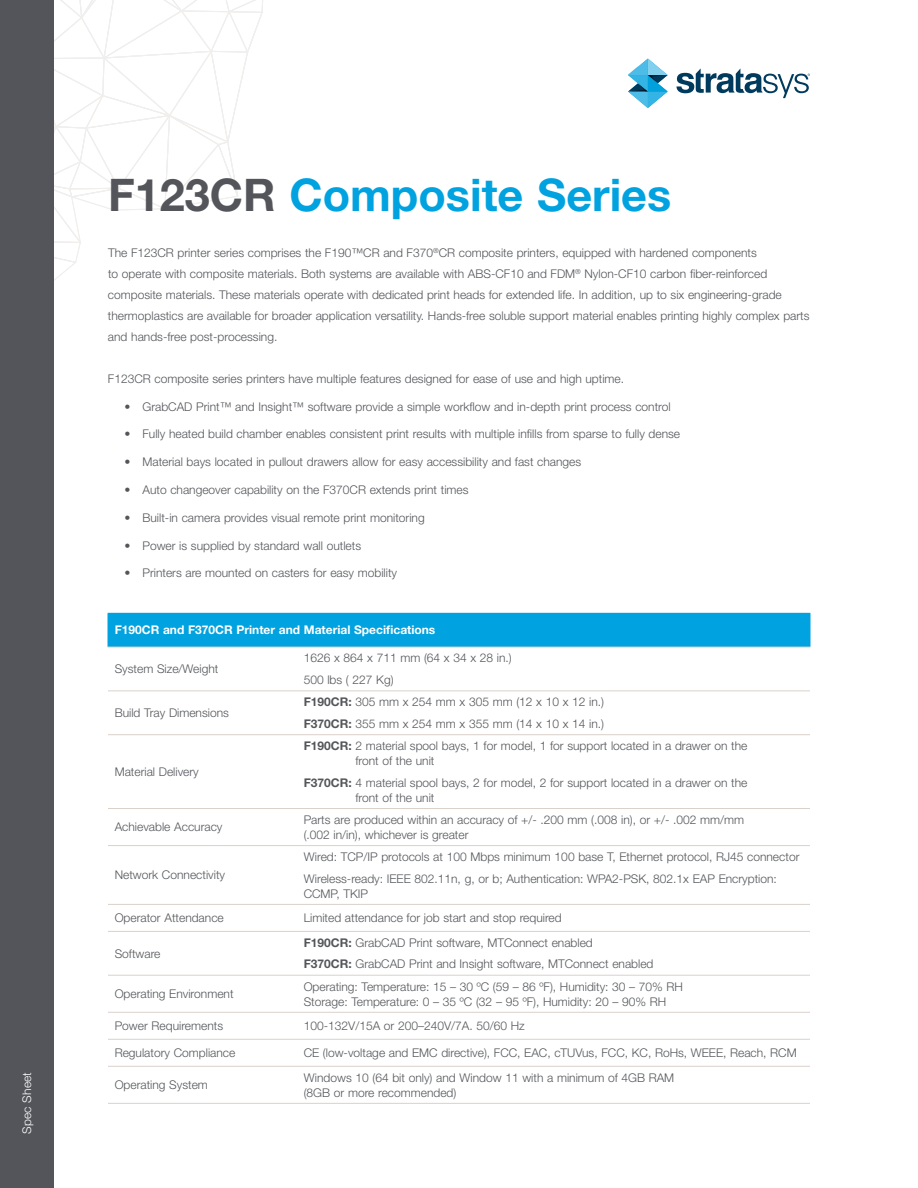
<style>
.page{position:relative;width:918px;height:1188px;background:#fff}
.page>*{position:absolute;margin:0;border:0;box-sizing:border-box;transform-origin:0 0}
.t1{font:700 45px "Helvetica Neue LT Std";color:#00a2df}
.t2{font:300 12px/15px "Helvetica Neue LT Std";color:#54565a}
.t3{font:300 12px/21px "Helvetica Neue LT Std";color:#54555a}
.t4{font:700 12px "Helvetica Neue LT Std";color:#fff}
.t5{font:300 12px "Helvetica Neue LT Std";letter-spacing:.015em;color:#fff}
.s1{color:#54555a}
.s2{font-weight:700}
</style>
<div class="page">
<svg style="left:54px;top:0;width:209px;height:281px"></svg>
<div style="left:0;top:0;width:54px;height:1188px;background:#54555a"></div>
<svg style="left:628px;top:59px;width:40px;height:49px"></svg>
<svg style="left:676px;top:68px;width:134px;height:30px"></svg>
<div style="left:108px;top:248px;width:702px;height:364px;background:#fff"></div>
<div style="left:108px;top:613px;width:702px;height:34px;background:#00a2df"></div>
<svg style="left:108px;top:690px;width:702px;height:376px"></svg>
<hr style="left:108px;top:691px;width:189px;height:1px;background:#dad1cb">
<hr style="left:297px;top:691px;width:513px;height:1px;background:#dad1cb">
<hr style="left:108px;top:734px;width:189px;height:1px;background:#dad1cb">
<hr style="left:297px;top:734px;width:513px;height:1px;background:#dad1cb">
<hr style="left:108px;top:808px;width:189px;height:1px;background:#dad1cb">
<hr style="left:297px;top:808px;width:513px;height:1px;background:#dad1cb">
<hr style="left:108px;top:904px;width:189px;height:1px;background:#dad1cb">
<hr style="left:297px;top:904px;width:513px;height:1px;background:#dad1cb">
<hr style="left:108px;top:931px;width:189px;height:1px;background:#dad1cb">
<hr style="left:297px;top:931px;width:513px;height:1px;background:#dad1cb">
<hr style="left:108px;top:975px;width:189px;height:1px;background:#dad1cb">
<hr style="left:297px;top:975px;width:513px;height:1px;background:#dad1cb">
<hr style="left:108px;top:1012px;width:189px;height:1px;background:#dad1cb">
<hr style="left:297px;top:1012px;width:513px;height:1px;background:#dad1cb">
<hr style="left:108px;top:1039px;width:189px;height:1px;background:#dad1cb">
<hr style="left:297px;top:1039px;width:513px;height:1px;background:#dad1cb">
<hr style="left:108px;top:1066px;width:189px;height:1px;background:#dad1cb">
<hr style="left:297px;top:1066px;width:513px;height:1px;background:#dad1cb">
<hr style="left:108px;top:1103px;width:189px;height:1px;background:#dad1cb">
<hr style="left:297px;top:1103px;width:513px;height:1px;background:#dad1cb">
<hr style="left:810px;top:614px;width:1px;height:33px;background:#00a2df">
<hr style="left:108px;top:647px;width:189px;height:1px;background:#dad1cb">
<hr style="left:297px;top:647px;width:513px;height:1px;background:#dad1cb">
<hr style="left:108px;top:845px;width:189px;height:1px;background:#dad1cb">
<hr style="left:297px;top:845px;width:513px;height:1px;background:#dad1cb">
<p class="t5" style="left:20px;top:1134px;width:63px;rotate:-90deg">Spec Sheet</p>
<h1 class="t1" style="left:108px;top:168px;width:565px"><span class="s1">F123CR</span> Composite Series</h1>
<p class="t3" style="left:108px;top:242px;width:703px">The F123CR printer series comprises the F190™CR and F370<sup>®</sup>CR composite printers, equipped with hardened components<br>to operate with composite materials. Both systems are available with ABS-CF10 and FDM<sup>®</sup> Nylon-CF10 carbon fiber-reinforced composite materials. These materials operate with dedicated print heads for extended life. In addition, up to six engineering-grade thermoplastics are available for broader application versatility. Hands-free soluble support material enables printing highly complex parts and hands-free post-processing.</p>
<p class="t3" style="left:108px;top:368px;width:518px">F123CR composite series printers have multiple features designed for ease of use and high uptime.</p>
<p class="t3" style="left:124px;top:396px;width:548px">• GrabCAD Print™ and Insight™ software provide a simple workflow and in-depth print process control</p>
<p class="t3" style="left:124px;top:423px;width:557px">• Fully heated build chamber enables consistent print results with multiple infills from sparse to fully dense</p>
<p class="t3" style="left:124px;top:451px;width:458px">• Material bays located in pullout drawers allow for easy accessibility and fast changes</p>
<p class="t3" style="left:124px;top:479px;width:346px">• Auto changeover capability on the F370CR extends print times</p>
<p class="t3" style="left:124px;top:507px;width:302px">• Built-in camera provides visual remote print monitoring</p>
<p class="t3" style="left:124px;top:534px;width:238px">• Power is supplied by standard wall outlets</p>
<p class="t3" style="left:124px;top:562px;width:274px">• Printers are mounted on casters for easy mobility</p>
<p class="t4" style="left:115px;top:623px;width:322px">F190CR and F370CR Printer and Material Specifications</p>
<p class="t2" style="left:115px;top:661px;width:105px">System Size/Weight</p>
<p class="t2" style="left:304px;top:647px;width:210px;line-height:21.8px">1626 x 864 x 711 mm (64 x 34 x 28 in.)<br>500 lbs ( 227 Kg)</p>
<p class="t2" style="left:115px;top:705px;width:116px">Build Tray Dimensions</p>
<p class="t2" style="left:304px;top:691px;width:302px;line-height:21.8px"><span class="s2">F190CR:</span> 305 mm x 254 mm x 305 mm (12 x 10 x 12 in.)<br><span class="s2">F370CR:</span> 355 mm x 254 mm x 355 mm (14 x 10 x 14 in.)</p>
<p class="t2" style="left:115px;top:764px;width:86px">Material Delivery</p>
<p class="t2" style="left:355px;top:738px;width:394px;text-indent:-52px"><span class="s2">F190CR:</span> 2 material spool bays, 1 for model, 1 for support located in a drawer on the front of the unit</p>
<p class="t2" style="left:355px;top:775px;width:394px;text-indent:-52px"><span class="s2">F370CR:</span> 4 material spool bays, 2 for model, 2 for support located in a drawer on the front of the unit</p>
<p class="t2" style="left:115px;top:819px;width:109px">Achievable Accuracy</p>
<p class="t2" style="left:304px;top:812px;width:442px">Parts are produced within an accuracy of +/- .200 mm (.008 in), or +/- .002 mm/mm (.002 in/in), whichever is greater</p>
<p class="t2" style="left:115px;top:867px;width:112px">Network Connectivity</p>
<p class="t2" style="left:304px;top:845px;width:497px;line-height:21.8px">Wired: TCP/IP protocols at 100 Mbps minimum 100 base T, Ethernet protocol, RJ45 connector<br>Wireless-ready: IEEE 802.11n, g, or b; Authentication: WPA2-PSK, 802.1x EAP Encryption:</p>
<p class="t2" style="left:304px;top:886px;width:66px">CCMP, TKIP</p>
<p class="t2" style="left:115px;top:910px;width:111px">Operator Attendance</p>
<p class="t2" style="left:304px;top:910px;width:259px">Limited attendance for job start and stop required</p>
<p class="t2" style="left:115px;top:946px;width:47px">Software</p>
<p class="t2" style="left:304px;top:931px;width:351px;line-height:21.8px"><span class="s2">F190CR:</span> GrabCAD Print software, MTConnect enabled<br><span class="s2">F370CR:</span> GrabCAD Print and Insight software, MTConnect enabled</p>
<p class="t2" style="left:115px;top:986px;width:120px">Operating Environment</p>
<p class="t2" style="left:304px;top:979px;width:381px">Operating: Temperature: 15 – 30 ºC (59 – 86 ºF), Humidity: 30 – 70% RH<br>Storage: Temperature: 0 – 35 ºC (32 – 95 ºF), Humidity: 20 – 90% RH</p>
<p class="t2" style="left:115px;top:1018px;width:110px">Power Requirements</p>
<p class="t2" style="left:304px;top:1018px;width:223px">100-132V/15A or 200–240V/7A. 50/60 Hz</p>
<p class="t2" style="left:115px;top:1045px;width:122px">Regulatory Compliance</p>
<p class="t2" style="left:304px;top:1045px;width:495px">CE (low-voltage and EMC directive), FCC, EAC, cTUVus, FCC, KC, RoHs, WEEE, Reach, RCM</p>
<p class="t2" style="left:115px;top:1077px;width:95px">Operating System</p>
<p class="t2" style="left:304px;top:1070px;width:372px">Windows 10 (64 bit only) and Window 11 with a minimum of 4GB RAM (8GB or more recommended)</p>
</div>
